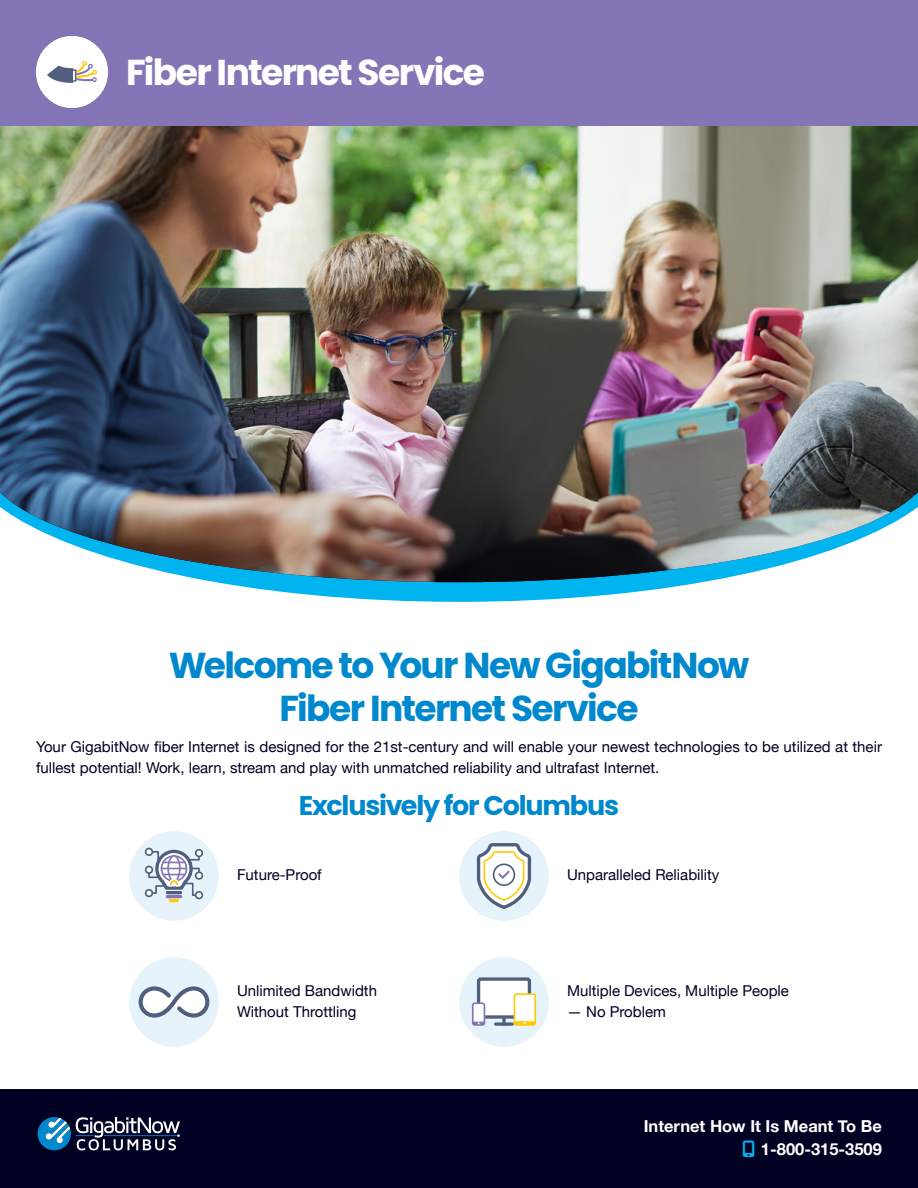
<style>
.page{position:relative;width:918px;height:1188px;background:#fff}
.page>*{position:absolute;margin:0;border:0;box-sizing:border-box;transform-origin:0 0}
.t1{font:700 36px/43.5px "Poppins";letter-spacing:-.045em;color:#0088ce;text-align:center}
.t2{font:700 36px "Poppins";letter-spacing:-.045em;color:#fff}
.t3{font:700 27px "Poppins";letter-spacing:-.045em;color:#0088ce}
.t4{font:700 16.5px/22.5px "Helvetica Neue";color:#fff;text-align:right}
.t5{font:15px/21px "Helvetica Neue";color:#002}
</style>
<div class="page">
<div style="left:0;top:1089px;width:918px;height:99px;background:#002"></div>
<svg style="left:37px;top:1117px;width:143px;height:34px"></svg>
<svg style="left:215px;top:582px;width:488px;height:20px;fill:#00b5ef"></svg>
<img style="left:0;top:126px;width:918px;height:456px">
<div style="left:0;top:0;width:918px;height:126px;background:#8475b6"></div>
<div style="left:129px;top:831px;width:90px;height:90px;background:#e6f3fa;border-radius:50%"></div>
<div style="left:145px;top:848px;width:8px;height:8px;border:2px solid #515f7f;border-radius:50%"></div>
<div style="left:145px;top:866px;width:8px;height:8px;border:2px solid #515f7f;border-radius:50%"></div>
<div style="left:145px;top:889px;width:8px;height:8px;border:2px solid #515f7f;border-radius:50%"></div>
<div style="left:195px;top:849px;width:8px;height:8px;border:2px solid #515f7f;border-radius:50%"></div>
<div style="left:195px;top:871px;width:8px;height:9px;border:2px solid #515f7f;border-radius:50%"></div>
<div style="left:195px;top:891px;width:8px;height:8px;border:2px solid #515f7f;border-radius:50%"></div>
<svg style="left:146px;top:848px;width:56px;height:54px"></svg>
<div style="left:459px;top:831px;width:90px;height:90px;background:#e6f3fa;border-radius:50%"></div>
<svg style="left:475px;top:841px;width:58px;height:71px"></svg>
<div style="left:129px;top:957px;width:90px;height:90px;background:#e6f3fa;border-radius:50%"></div>
<svg style="left:139px;top:986px;width:70px;height:32px"></svg>
<div style="left:459px;top:957px;width:90px;height:90px;background:#e6f3fa;border-radius:50%"></div>
<div style="left:479px;top:979px;width:50px;height:38px;background:#fff;border-radius:2px"></div>
<div style="left:477px;top:977px;width:54px;height:42px;border:3px solid #515f7f;border-radius:2px"></div>
<svg style="left:496px;top:1022px;width:16px;height:4px"></svg>
<svg style="left:502px;top:1017px;width:4px;height:7px"></svg>
<div style="left:514px;top:994px;width:21px;height:31px;background:#fff;border-radius:2px"></div>
<div style="left:514px;top:993px;width:22px;height:33px;border:2px solid #ffcb05;border-radius:2px"></div>
<svg style="left:515px;top:1021px;width:20px;height:4px"></svg>
<div style="left:473px;top:1003px;width:11px;height:22px;background:#fff;border-radius:2px"></div>
<div style="left:472px;top:1002px;width:13px;height:24px;border:2px solid #8475b6;border-radius:2px"></div>
<svg style="left:473px;top:1022px;width:11px;height:3px"></svg>
<div style="left:36px;top:36px;width:72px;height:72px;background:#fff;border-radius:50%"></div>
<svg style="left:47px;top:61px;width:50px;height:22px"></svg>
<h1 class="t2" style="left:126px;top:51px;width:361px">Fiber Internet Service</h1>
<h1 class="t1" style="left:169px;top:644px;width:582px">Welcome to Your New GigabitNow<br>Fiber Internet Service</h1>
<p class="t5" style="left:36px;top:737px;width:848px">Your GigabitNow fiber Internet is designed for the 21st-century and will enable your newest technologies to be utilized at their fullest potential! Work, learn, stream and play with unmatched reliability and ultrafast Internet.</p>
<h2 class="t3" style="left:299px;top:789px;width:322px">Exclusively for Columbus</h2>
<p class="t5" style="left:237px;top:865px;width:86px">Future-Proof</p>
<p class="t5" style="left:567px;top:865px;width:154px">Unparalleled Reliability</p>
<p class="t5" style="left:237px;top:981px;width:142px">Unlimited Bandwidth<br>Without Throttling</p>
<p class="t5" style="left:567px;top:981px;width:224px">Multiple Devices, Multiple People</p>
<p class="t5" style="left:567px;top:1002px;width:100px">— No Problem</p>
<p class="t4" style="left:644px;top:1115px;width:240px">Internet How It Is Meant To Be<br>1-800-315-3509</p>
</div>
